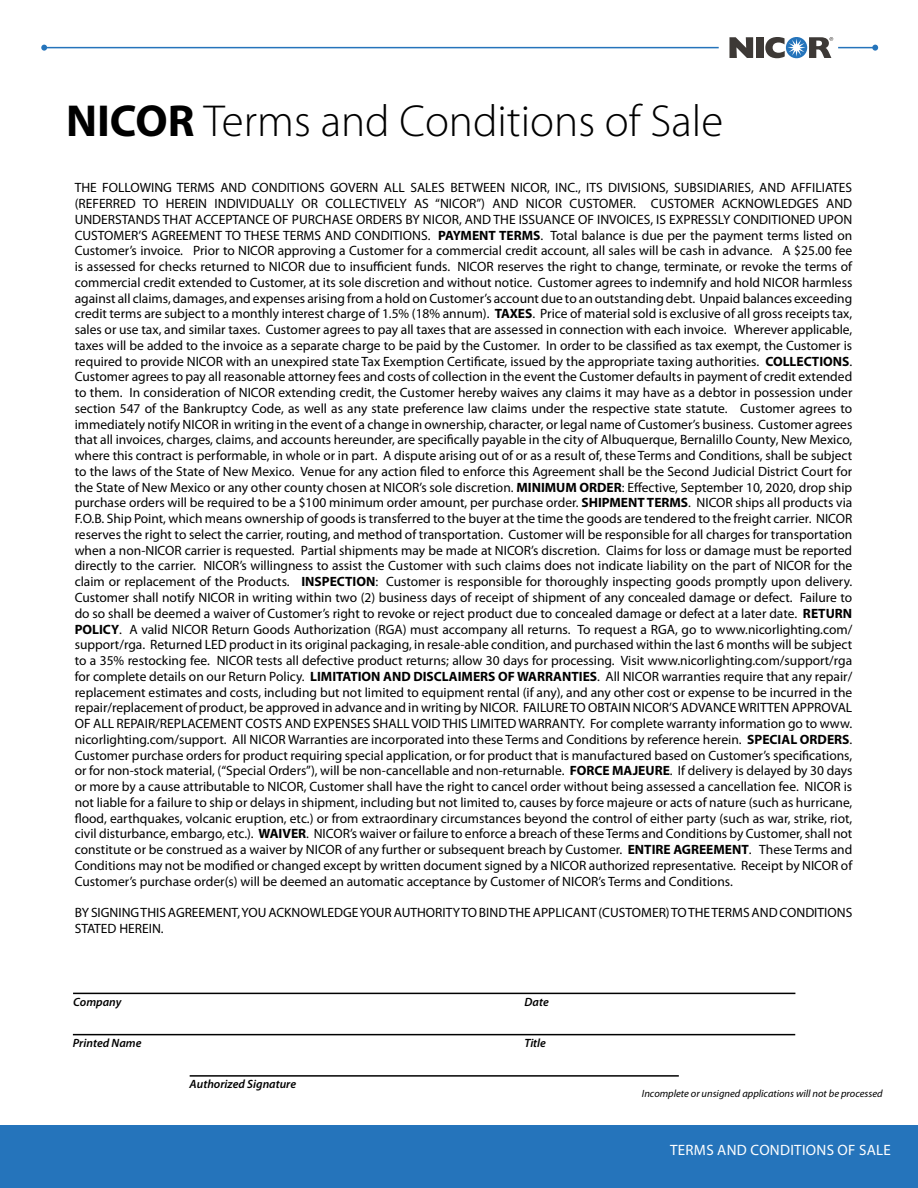
<style>
.page{position:relative;width:918px;height:1188px;background:#fff}
.page>*{position:absolute;margin:0;border:0;box-sizing:border-box;transform-origin:0 0}
.t1{font:300 45px "Myriad Pro";color:#000}
.t2{font:15px "Myriad Pro";letter-spacing:.02em;color:#fff}
.t3{font:13.5px/15.8px "Myriad Pro";color:#000;text-align:justify}
.t4{font:italic 600 12px "Myriad Pro";color:#000}
.t5{font:italic 10.5px "Myriad Pro";color:#000}
.s1{font-weight:700}
</style>
<div class="page">
<hr style="left:44px;top:47px;width:675px;height:1px;background:#2574bb">
<svg style="left:41px;top:45px;width:6px;height:6px"></svg>
<hr style="left:838px;top:47px;width:39px;height:1px;background:#2574bb">
<svg style="left:872px;top:45px;width:6px;height:6px"></svg>
<div style="left:756px;top:37px;width:7px;height:21px;background:#3d3936"></div>
<svg style="left:729px;top:37px;width:24px;height:21px"></svg>
<svg style="left:765px;top:37px;width:68px;height:21px"></svg>
<div style="left:0;top:1125px;width:918px;height:63px;background:#2574bb"></div>
<hr style="left:73px;top:993px;width:722px;height:1px;background:#000">
<hr style="left:73px;top:1034px;width:722px;height:1px;background:#000">
<hr style="left:190px;top:1075px;width:489px;height:2px;background:#000">
<h1 class="t1" style="left:66px;top:94px;width:659px"><span class="s1">NICOR</span> Terms and Conditions of Sale</h1>
<p class="t3" style="left:75px;top:180px;width:779px">THE FOLLOWING TERMS AND CONDITIONS GOVERN ALL SALES BETWEEN NICOR, INC., ITS DIVISIONS, SUBSIDIARIES, AND AFFILIATES (REFERRED TO HEREIN INDIVIDUALLY OR COLLECTIVELY AS “NICOR”) AND NICOR CUSTOMER. CUSTOMER ACKNOWLEDGES AND UNDERSTANDS THAT ACCEPTANCE OF PURCHASE ORDERS BY NICOR, AND THE ISSUANCE OF INVOICES, IS EXPRESSLY CONDITIONED UPON CUSTOMER’S AGREEMENT TO THESE TERMS AND CONDITIONS. <span class="s1">PAYMENT TERMS</span>. Total balance is due per the payment terms listed on Customer’s invoice. Prior to NICOR approving a Customer for a commercial credit account, all sales will be cash in advance. A $25.00 fee is assessed for checks returned to NICOR due to insufficient funds. NICOR reserves the right to change, terminate, or revoke the terms of commercial credit extended to Customer, at its sole discretion and without notice. Customer agrees to indemnify and hold NICOR harmless against all claims, damages, and expenses arising from a hold on Customer’s account due to an outstanding debt. Unpaid balances exceeding credit terms are subject to a monthly interest charge of 1.5% (18% annum). <span class="s1">TAXES</span>. Price of material sold is exclusive of all gross receipts tax, sales or use tax, and similar taxes. Customer agrees to pay all taxes that are assessed in connection with each invoice. Wherever applicable, taxes will be added to the invoice as a separate charge to be paid by the Customer. In order to be classified as tax exempt, the Customer is required to provide NICOR with an unexpired state Tax Exemption Certificate, issued by the appropriate taxing authorities. <span class="s1">COLLECTIONS</span>.<br>Customer agrees to pay all reasonable attorney fees and costs of collection in the event the Customer defaults in payment of credit extended to them. In consideration of NICOR extending credit, the Customer hereby waives any claims it may have as a debtor in possession under section 547 of the Bankruptcy Code, as well as any state preference law claims under the respective state statute. Customer agrees to immediately notify NICOR in writing in the event of a change in ownership, character, or legal name of Customer’s business. Customer agrees that all invoices, charges, claims, and accounts hereunder, are specifically payable in the city of Albuquerque, Bernalillo County, New Mexico, where this contract is performable, in whole or in part. A dispute arising out of or as a result of, these Terms and Conditions, shall be subject to the laws of the State of New Mexico. Venue for any action filed to enforce this Agreement shall be the Second Judicial District Court for the State of New Mexico or any other county chosen at NICOR’s sole discretion. <span class="s1">MINIMUM ORDER</span>: Effective, September 10, 2020, drop ship purchase orders will be required to be a $100 minimum order amount, per purchase order. <span class="s1">SHIPMENT TERMS</span>. NICOR ships all products via F.O.B. Ship Point, which means ownership of goods is transferred to the buyer at the time the goods are tendered to the freight carrier. NICOR reserves the right to select the carrier, routing, and method of transportation. Customer will be responsible for all charges for transportation when a non-NICOR carrier is requested. Partial shipments may be made at NICOR’s discretion. Claims for loss or damage must be reported directly to the carrier. NICOR’s willingness to assist the Customer with such claims does not indicate liability on the part of NICOR for the claim or replacement of the Products. <span class="s1">INSPECTION</span>: Customer is responsible for thoroughly inspecting goods promptly upon delivery.<br>Customer shall notify NICOR in writing within two (2) business days of receipt of shipment of any concealed damage or defect. Failure to do so shall be deemed a waiver of Customer’s right to revoke or reject product due to concealed damage or defect at a later date. <span class="s1">RETURN POLICY</span>. A valid NICOR Return Goods Authorization (RGA) must accompany all returns. To request a RGA, go to www.nicorlighting.com/ support/rga. Returned LED product in its original packaging, in resale-able condition, and purchased within the last 6 months will be subject to a 35% restocking fee. NICOR tests all defective product returns; allow 30 days for processing. Visit www.nicorlighting.com/support/rga for complete details on our Return Policy. <span class="s1">LIMITATION AND DISCLAIMERS OF WARRANTIES</span>. All NICOR warranties require that any repair/ replacement estimates and costs, including but not limited to equipment rental (if any), and any other cost or expense to be incurred in the repair/replacement of product, be approved in advance and in writing by NICOR. FAILURE TO OBTAIN NICOR’S ADVANCE WRITTEN APPROVAL OF ALL REPAIR/REPLACEMENT COSTS AND EXPENSES SHALL VOID THIS LIMITED WARRANTY. For complete warranty information go to www. nicorlighting.com/support. All NICOR Warranties are incorporated into these Terms and Conditions by reference herein. <span class="s1">SPECIAL ORDERS</span>.<br>Customer purchase orders for product requiring special application, or for product that is manufactured based on Customer’s specifications, or for non-stock material, (“Special Orders”), will be non-cancellable and non-returnable. <span class="s1">FORCE MAJEURE</span>. If delivery is delayed by 30 days or more by a cause attributable to NICOR, Customer shall have the right to cancel order without being assessed a cancellation fee. NICOR is not liable for a failure to ship or delays in shipment, including but not limited to, causes by force majeure or acts of nature (such as hurricane, flood, earthquakes, volcanic eruption, etc.) or from extraordinary circumstances beyond the control of either party (such as war, strike, riot, civil disturbance, embargo, etc.). <span class="s1">WAIVER</span>. NICOR’s waiver or failure to enforce a breach of these Terms and Conditions by Customer, shall not constitute or be construed as a waiver by NICOR of any further or subsequent breach by Customer. <span class="s1">ENTIRE AGREEMENT</span>. These Terms and Conditions may not be modified or changed except by written document signed by a NICOR authorized representative. Receipt by NICOR of Customer’s purchase order(s) will be deemed an automatic acceptance by Customer of NICOR’s Terms and Conditions.</p>
<p class="t3" style="left:75px;top:904px;width:779px">BY SIGNING THIS AGREEMENT, YOU ACKNOWLEDGE YOUR AUTHORITY TO BIND THE APPLICANT (CUSTOMER) TO THE TERMS AND CONDITIONS<br>STATED HEREIN.</p>
<p class="t4" style="left:73px;top:994px;width:50px">Company</p>
<p class="t4" style="left:525px;top:994px;width:26px">Date</p>
<p class="t4" style="left:73px;top:1035px;width:70px">Printed Name</p>
<p class="t4" style="left:524px;top:1035px;width:23px">Title</p>
<p class="t4" style="left:190px;top:1077px;width:108px">Authorized Signature</p>
<p class="t5" style="left:642px;top:1087px;width:242px">Incomplete or unsigned applications will not be processed</p>
<p class="t2" style="left:670px;top:1141px;width:222px">TERMS AND CONDITIONS OF SALE</p>
</div>
